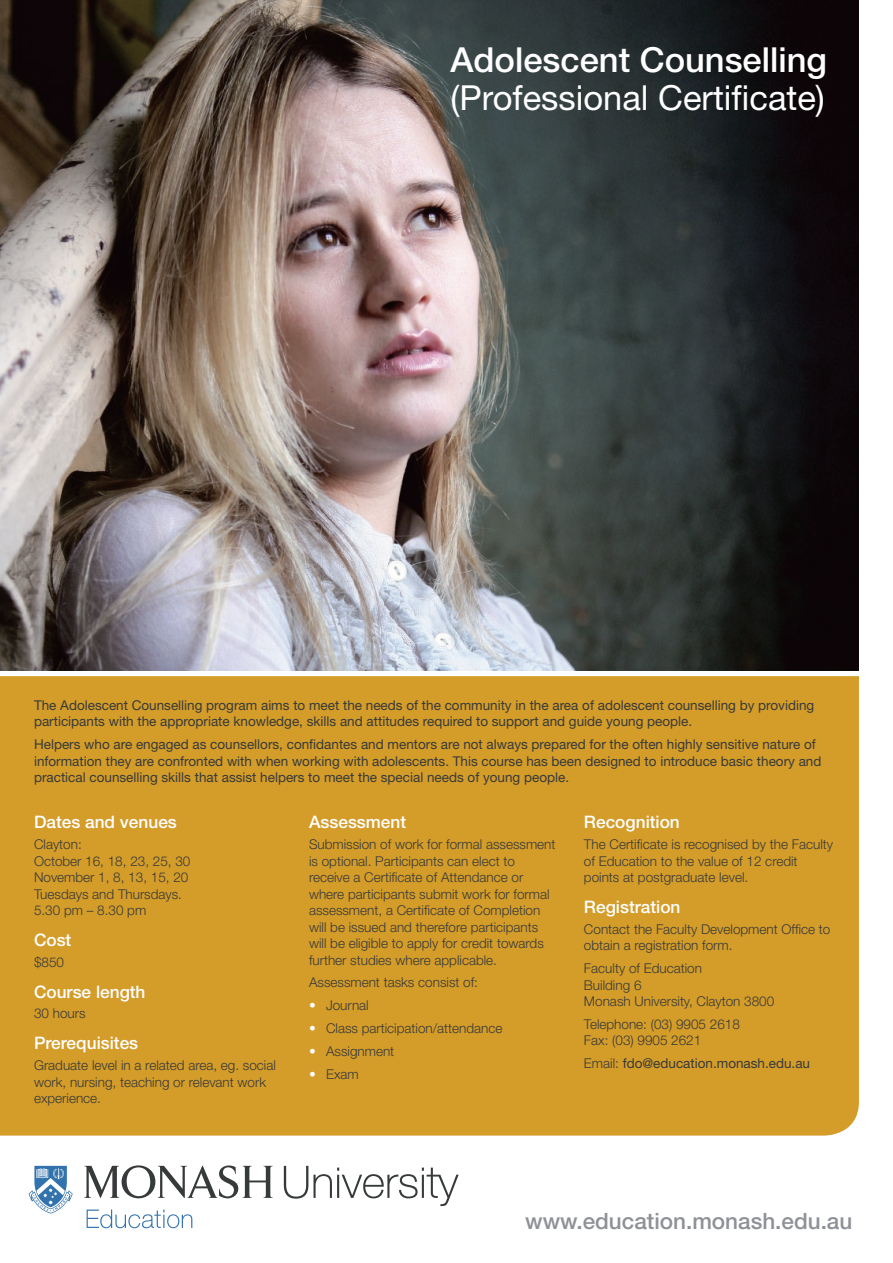
<style>
.page{position:relative;width:893px;height:1263px;background:#fff}
.page>*{position:absolute;margin:0;border:0;box-sizing:border-box;transform-origin:0 0}
.t1{font:34.5px "Helvetica Neue";color:#fff}
.t2{font:500 34.5px "Helvetica Neue";color:#fff}
.t3{font:500 22.5px "Helvetica Neue";color:#8e9196}
.t4{font:500 17.25px "Helvetica Neue";color:#fff}
.t5{font:300 13.5px/16.5px "Helvetica Neue";color:#373a3a}
.t6{font:13.5px/16.5px "Helvetica Neue";color:#373a3a}
.s1{color:#fff}
.s2{font-weight:300}
</style>
<div class="page">
<div style="left:0;top:676px;width:859px;height:459px;background:#d49c29"></div>
<img style="left:0;top:0;width:859px;height:671px">
<svg style="left:87px;top:1209px;width:105px;height:19px"></svg>
<svg style="left:29px;top:1166px;width:44px;height:47px"></svg>
<svg style="left:284px;top:1166px;width:175px;height:40px"></svg>
<svg style="left:84px;top:1165px;width:189px;height:33px"></svg>
<h1 class="t2" style="left:450px;top:39px;width:378px">Adolescent Counselling</h1>
<h1 class="t1" style="left:450px;top:77px;width:376px">(Professional Certificate)</h1>
<p class="t6" style="left:34px;top:696px;width:782px">The Adolescent Counselling program aims to meet the needs of the community in the area of adolescent counselling by providing participants with the appropriate knowledge, skills and attitudes required to support and guide young people.</p>
<p class="t6" style="left:34px;top:736px;width:789px">Helpers who are engaged as counsellors, confidantes and mentors are not always prepared for the often highly sensitive nature of information they are confronted with when working with adolescents. This course has been designed to introduce basic theory and practical counselling skills that assist helpers to meet the special needs of young people.</p>
<p class="t4" style="left:34px;top:812px;width:144px">Dates and venues</p>
<p class="t5" style="left:34px;top:836px;width:158px">Clayton:<br>October 16, 18, 23, 25, 30<br>November 1, 8, 13, 15, 20<br>Tuesdays and Thursdays.<br>5.30 pm – 8.30 pm</p>
<p class="t4" style="left:34px;top:929px;width:39px">Cost</p>
<p class="t5" style="left:34px;top:953px;width:32px">$850</p>
<p class="t4" style="left:34px;top:981px;width:113px">Course length</p>
<p class="t5" style="left:34px;top:1005px;width:53px">30 hours</p>
<p class="t4" style="left:34px;top:1033px;width:106px">Prerequisites</p>
<p class="t5" style="left:34px;top:1057px;width:243px">Graduate level in a related area, eg. social work, nursing, teaching or relevant work experience.</p>
<p class="t4" style="left:309px;top:812px;width:99px">Assessment</p>
<p class="t5" style="left:309px;top:836px;width:248px">Submission of work for formal assessment is optional. Participants can elect to receive a Certificate of Attendance or where participants submit work for formal assessment, a Certificate of Completion will be issued and therefore participants will be eligible to apply for credit towards further studies where applicable.</p>
<p class="t5" style="left:309px;top:974px;width:170px">Assessment tasks consist of:</p>
<p class="t5" style="left:309px;top:997px;width:61px"><span class="s1">•</span> Journal</p>
<p class="t5" style="left:309px;top:1020px;width:195px"><span class="s1">•</span> Class participation/attendance</p>
<p class="t5" style="left:309px;top:1043px;width:87px"><span class="s1">•</span> Assignment</p>
<p class="t5" style="left:309px;top:1066px;width:51px"><span class="s1">•</span> Exam</p>
<p class="t4" style="left:584px;top:812px;width:97px">Recognition</p>
<p class="t5" style="left:584px;top:836px;width:251px">The Certificate is recognised by the Faculty of Education to the value of 12 credit points at postgraduate level.</p>
<p class="t4" style="left:584px;top:896px;width:98px">Registration</p>
<p class="t5" style="left:584px;top:920px;width:248px">Contact the Faculty Development Office to obtain a registration form.</p>
<p class="t5" style="left:584px;top:960px;width:192px">Faculty of Education<br>Building 6<br>Monash University, Clayton 3800</p>
<p class="t5" style="left:584px;top:1016px;width:157px">Telephone: (03) 9905 2618<br>Fax: (03) 9905 2621</p>
<p class="t6" style="left:584px;top:1055px;width:228px"><span class="s2">Email:</span> fdo@education.monash.edu.au</p>
<h2 class="t3" style="left:525px;top:1207px;width:329px">www.education.monash.edu.au</h2>
</div>
